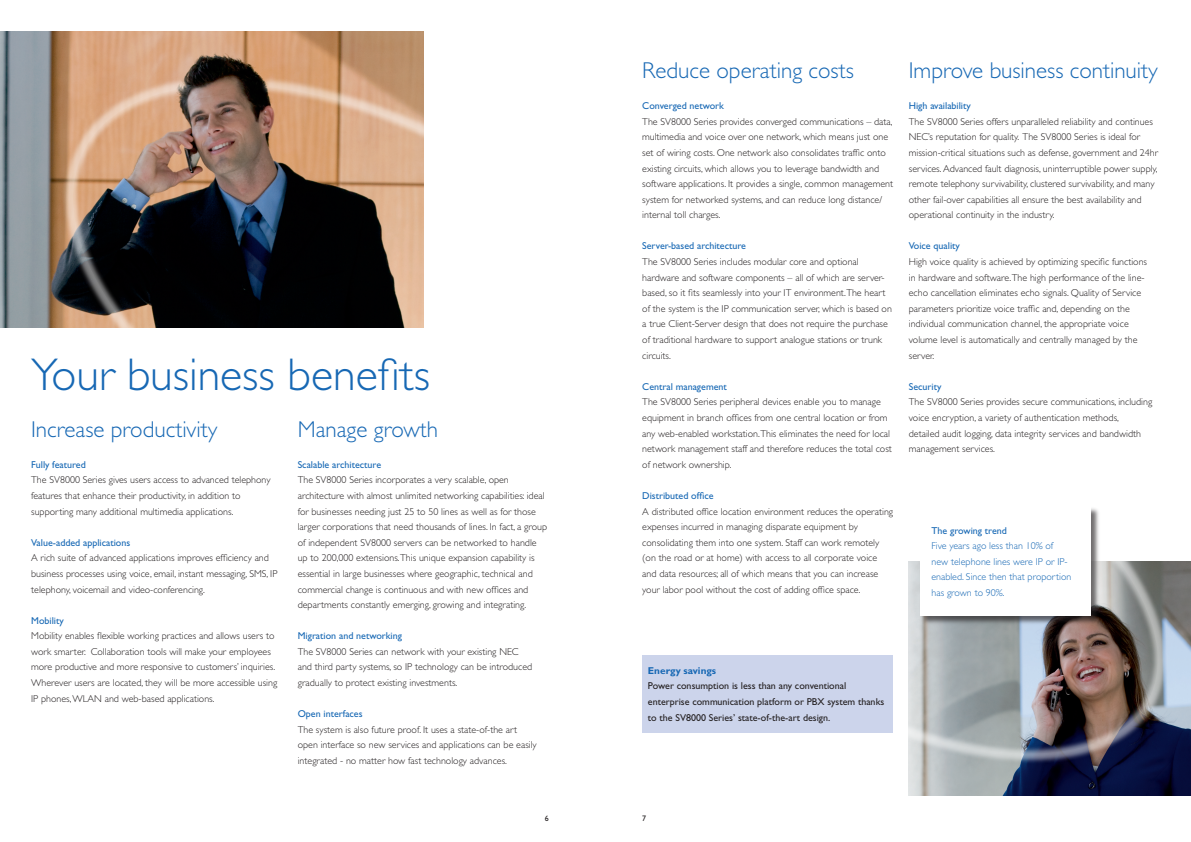
<style>
.page{position:relative;width:1191px;height:842px;background:#fff}
.page>*{position:absolute;margin:0;border:0;box-sizing:border-box;transform-origin:0 0}
.NEC_Heading_46_pt{font:300 46px "Gill Sans Std";color:#1768b4}
.NEC_Textheading{font:300 23px "Gill Sans Std";color:#1768b4}
.NEC_Normaltext{font:300 10px/15.6px "Gill Sans Std";color:#231f20}
.NEC_Textheading_10pt{font:10px "Gill Sans Std";color:#1768b4}
.NEC_Normaltext-2{font:10px/15.6px "Gill Sans Std";color:#231f20}
.NEC_Introtext{font:300 10px/15.6px "Gill Sans Std";color:#1768b4}
.NEC_Introtext-2{font:10px "Gill Sans Std";color:#1768b4}
.NEC_Normaltext-3{font:700 10px "Gill Sans Std";color:#1768b4}
</style>
<div class="page">
<img style="left:0;top:31px;width:423px;height:296px">
<img style="left:35px;top:84px;width:389px;height:244px">
<img style="left:909px;top:561px;width:282px;height:234px">
<img style="left:908px;top:561px;width:281px;height:212px">
<div style="left:920px;top:506px;width:180px;height:120px;background:#231f20;opacity:.65"></div>
<div style="left:920px;top:507px;width:170px;height:109px;background:#fff"></div>
<div style="left:642px;top:655px;width:251px;height:78px;background:#ccd4eb"></div>
<p class="NEC_Heading_46_pt" style="left:31px;top:349px;width:400px">Your business benefits</p>
<p class="NEC_Textheading" style="left:31px;top:416px;width:188px">Increase productivity</p>
<p class="NEC_Textheading_10pt" style="left:31px;top:459px;width:56px">Fully featured</p>
<p class="NEC_Normaltext" style="left:31px;top:472px;width:241px">The SV8000 Series gives users access to advanced telephony features that enhance their productivity, in addition to supporting many additional multimedia applications.</p>
<p class="NEC_Textheading_10pt" style="left:31px;top:537px;width:101px">Value-added applications</p>
<p class="NEC_Normaltext" style="left:31px;top:550px;width:248px">A rich suite of advanced applications improves efficiency and business processes using voice, email, instant messaging, SMS, IP telephony, voicemail and video-conferencing.</p>
<p class="NEC_Textheading_10pt" style="left:31px;top:615px;width:34px">Mobility</p>
<p class="NEC_Normaltext" style="left:31px;top:628px;width:248px">Mobility enables flexible working practices and allows users to work smarter. Collaboration tools will make your employees more productive and more responsive to customers’ inquiries.<br>Wherever users are located, they will be more accessible using IP phones, WLAN and web-based applications.</p>
<p class="NEC_Textheading" style="left:298px;top:416px;width:142px">Manage growth</p>
<p class="NEC_Textheading_10pt" style="left:298px;top:459px;width:85px">Scalable architecture</p>
<p class="NEC_Normaltext" style="left:298px;top:472px;width:251px">The SV8000 Series incorporates a very scalable, open architecture with almost unlimited networking capabilities: ideal for businesses needing just 25 to 50 lines as well as for those larger corporations that need thousands of lines. In fact, a group of independent SV8000 servers can be networked to handle up to 200,000 extensions.This unique expansion capability is essential in large businesses where geographic, technical and commercial change is continuous and with new offices and departments constantly emerging, growing and integrating.</p>
<p class="NEC_Textheading_10pt" style="left:298px;top:630px;width:106px">Migration and networking</p>
<p class="NEC_Normaltext" style="left:298px;top:644px;width:236px">The SV8000 Series can network with your existing NEC and third party systems, so IP technology can be introduced gradually to protect existing investments.</p>
<p class="NEC_Textheading_10pt" style="left:298px;top:708px;width:66px">Open interfaces</p>
<p class="NEC_Normaltext" style="left:298px;top:722px;width:240px">The system is also future proof. It uses a state-of-the art open interface so new services and applications can be easily integrated - no matter how fast technology advances.</p>
<p class="NEC_Textheading" style="left:642px;top:57px;width:213px">Reduce operating costs</p>
<p class="NEC_Textheading_10pt" style="left:642px;top:100px;width:83px">Converged network</p>
<p class="NEC_Normaltext" style="left:642px;top:114px;width:252px">The SV8000 Series provides converged communications – data, multimedia and voice over one network, which means just one set of wiring costs. One network also consolidates traffic onto existing circuits, which allows you to leverage bandwidth and software applications. It provides a single, common management system for networked systems, and can reduce long distance/ internal toll charges.</p>
<p class="NEC_Textheading_10pt" style="left:642px;top:240px;width:105px">Server-based architecture</p>
<p class="NEC_Normaltext" style="left:642px;top:254px;width:251px">The SV8000 Series includes modular core and optional hardware and software components – all of which are server&shy;based, so it fits seamlessly into your IT environment.The heart of the system is the IP communication server, which is based on a true Client-Server design that does not require the purchase of traditional hardware to support analogue stations or trunk circuits.</p>
<p class="NEC_Textheading_10pt" style="left:642px;top:381px;width:86px">Central management</p>
<p class="NEC_Normaltext" style="left:642px;top:394px;width:251px">The SV8000 Series peripheral devices enable you to manage equipment in branch offices from one central location or from any web-enabled workstation.This eliminates the need for local network management staff and therefore reduces the total cost of network ownership.</p>
<p class="NEC_Textheading_10pt" style="left:642px;top:490px;width:73px">Distributed office</p>
<p class="NEC_Normaltext" style="left:642px;top:503px;width:252px">A distributed office location environment reduces the operating expenses incurred in managing disparate equipment by consolidating them into one system. Staff can work remotely (on the road or at home) with access to all corporate voice and data resources; all of which means that you can increase your labor pool without the cost of adding office space.</p>
<p class="NEC_Textheading" style="left:909px;top:57px;width:250px">Improve business continuity</p>
<p class="NEC_Textheading_10pt" style="left:909px;top:100px;width:64px">High availability</p>
<p class="NEC_Normaltext" style="left:909px;top:114px;width:251px">The SV8000 Series offers unparalleled reliability and continues NEC’s reputation for quality. The SV8000 Series is ideal for mission-critical situations such as defense, government and 24hr services. Advanced fault diagnosis, uninterruptible power supply, remote telephony survivability, clustered survivability, and many other fail-over capabilities all ensure the best availability and operational continuity in the industry.</p>
<p class="NEC_Textheading_10pt" style="left:909px;top:240px;width:53px">Voice quality</p>
<p class="NEC_Normaltext" style="left:909px;top:254px;width:240px">High voice quality is achieved by optimizing specific functions in hardware and software.The high performance of the line&shy;echo cancellation eliminates echo signals. Quality of Service parameters prioritize voice traffic and, depending on the individual communication channel, the appropriate voice volume level is automatically and centrally managed by the server.</p>
<p class="NEC_Textheading_10pt" style="left:909px;top:381px;width:34px">Security</p>
<p class="NEC_Normaltext" style="left:909px;top:394px;width:245px">The SV8000 Series provides secure communications, including voice encryption, a variety of authentication methods, detailed audit logging, data integrity services and bandwidth management services.</p>
<p class="NEC_Introtext-2" style="left:931px;top:524px;width:77px">The growing trend</p>
<p class="NEC_Introtext" style="left:931px;top:538px;width:141px">Five years ago less than 10% of new telephone lines were IP or IP&shy;enabled. Since then that proportion has grown to 90%.</p>
<p class="NEC_Normaltext-3" style="left:648px;top:665px;width:70px">Energy savings</p>
<p class="NEC_Normaltext-2" style="left:648px;top:678px;width:238px">Power consumption is less than any conventional enterprise communication platform or PBX system thanks to the SV8000 Series’ state-of-the-art design.</p>
</div>
